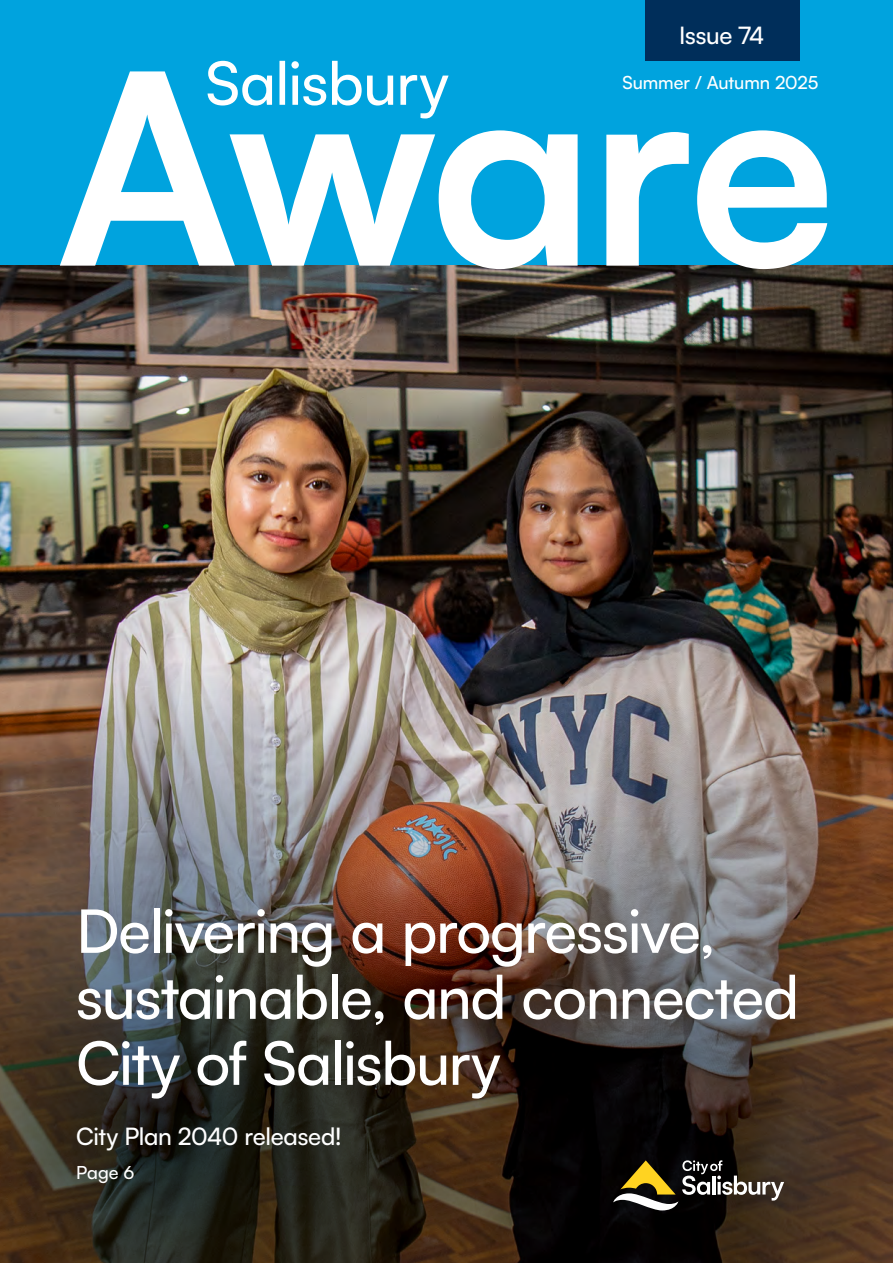
<style>
.page{position:relative;width:893px;height:1263px;background:#fff}
.page>*{position:absolute;margin:0;border:0;box-sizing:border-box;transform-origin:0 0}
.t1{font:500 60px/66px "Satoshi";letter-spacing:-.025em;color:#fff}
.t2{font:500 24px "Satoshi";letter-spacing:-.015em;color:#fff}
.t3{font:500 18px "Satoshi";letter-spacing:-.005em;color:#fff}
</style>
<div class="page">
<div style="left:0;top:0;width:893px;height:1256px;background:#00a3de"></div>
<img style="left:0;top:266px;width:893px;height:440px">
<img style="left:0;top:660px;width:627px;height:603px">
<img style="left:244px;top:706px;width:649px;height:557px">
<svg style="left:208px;top:61px;width:130px;height:10px"></svg>
<svg style="left:60px;top:71px;width:767px;height:198px"></svg>
<div style="left:645px;top:0;width:155px;height:61px;background:#002e5a"></div>
<svg style="left:613px;top:1160px;width:171px;height:50px;background:#4f4835"></svg>
<p class="t2" style="left:679px;top:18px;width:87px">Issue 74</p>
<p class="t3" style="left:622px;top:70px;width:197px">Summer / Autumn 2025</p>
<p class="t1" style="left:76px;top:895px;width:724px">Delivering a progressive, sustainable, and connected<br>City of Salisbury</p>
<p class="t2" style="left:76px;top:1119px;width:267px">City Plan 2040 released!</p>
<p class="t3" style="left:76px;top:1160px;width:60px">Page 6</p>
</div>
